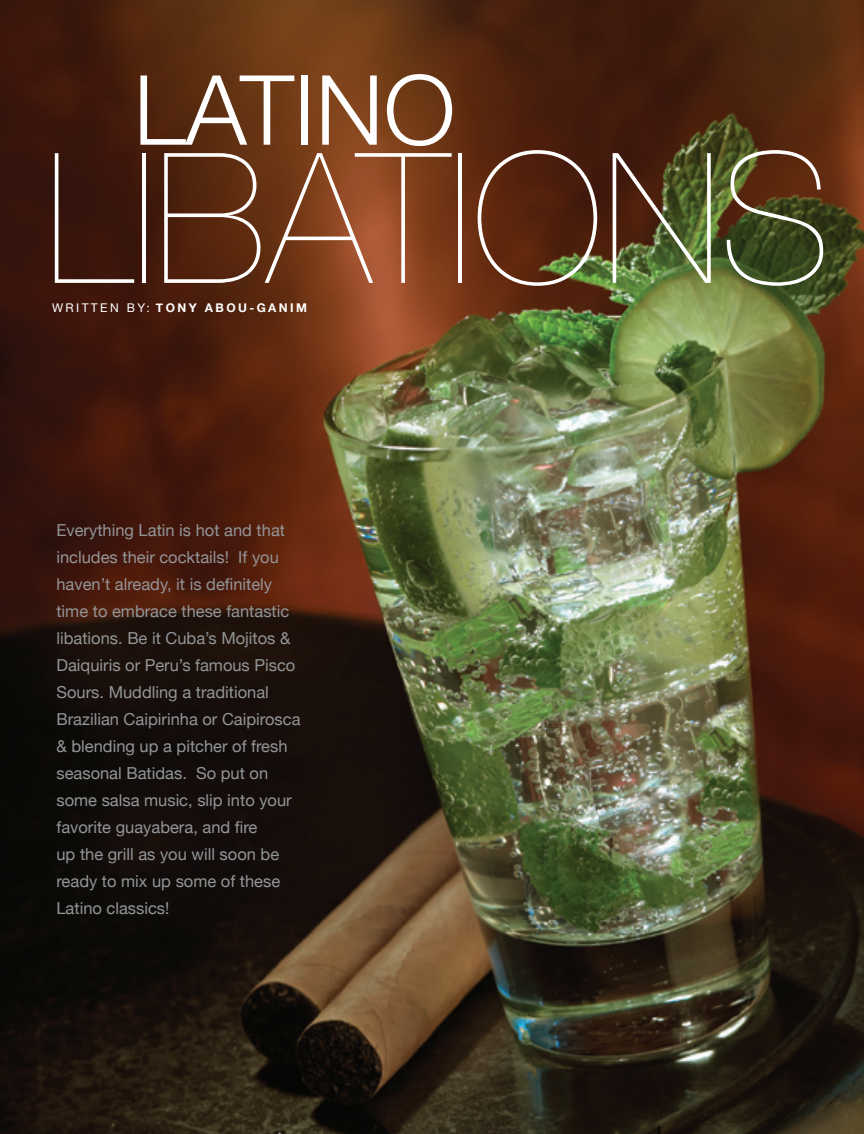
<style>
.page{position:relative;width:864px;height:1134px;background:#fff}
.page>*{position:absolute;margin:0;border:0;box-sizing:border-box;transform-origin:0 0}
.t1{font:200 181.65px "Helvetica Neue";color:#fff}
.t2{font:300 96.9px "Helvetica Neue";color:#fff}
.t3{font:16.5px/27px "Helvetica Neue";color:#939598}
.t4{font:700 12px "Helvetica Neue";letter-spacing:.2em;color:#fff}
.s1{font-weight:400}
</style>
<div class="page">
<img style="left:0;top:0;width:864px;height:1134px">
<p class="t2" style="left:134px;top:51px;width:323px">LATINO</p>
<p class="t1" style="left:45px;top:114px;width:788px">LIBATIONS</p>
<p class="t4" style="left:52px;top:300px;width:256px"><span class="s1">WRITTEN BY:</span> TONY ABOU-GANIM</p>
<p class="t3" style="left:56px;top:517px;width:246px">Everything Latin is hot and that includes their cocktails! If you haven’t already, it is definitely time to embrace these fantastic libations. Be it Cuba’s Mojitos &amp;<br>Daiquiris or Peru’s famous Pisco<br>Sours. Muddling a traditional<br>Brazilian Caipirinha or Caipirosca &amp; blending up a pitcher of fresh seasonal Batidas. So put on some salsa music, slip into your favorite guayabera, and fire<br>up the grill as you will soon be ready to mix up some of these<br>Latino classics!</p>
</div>
